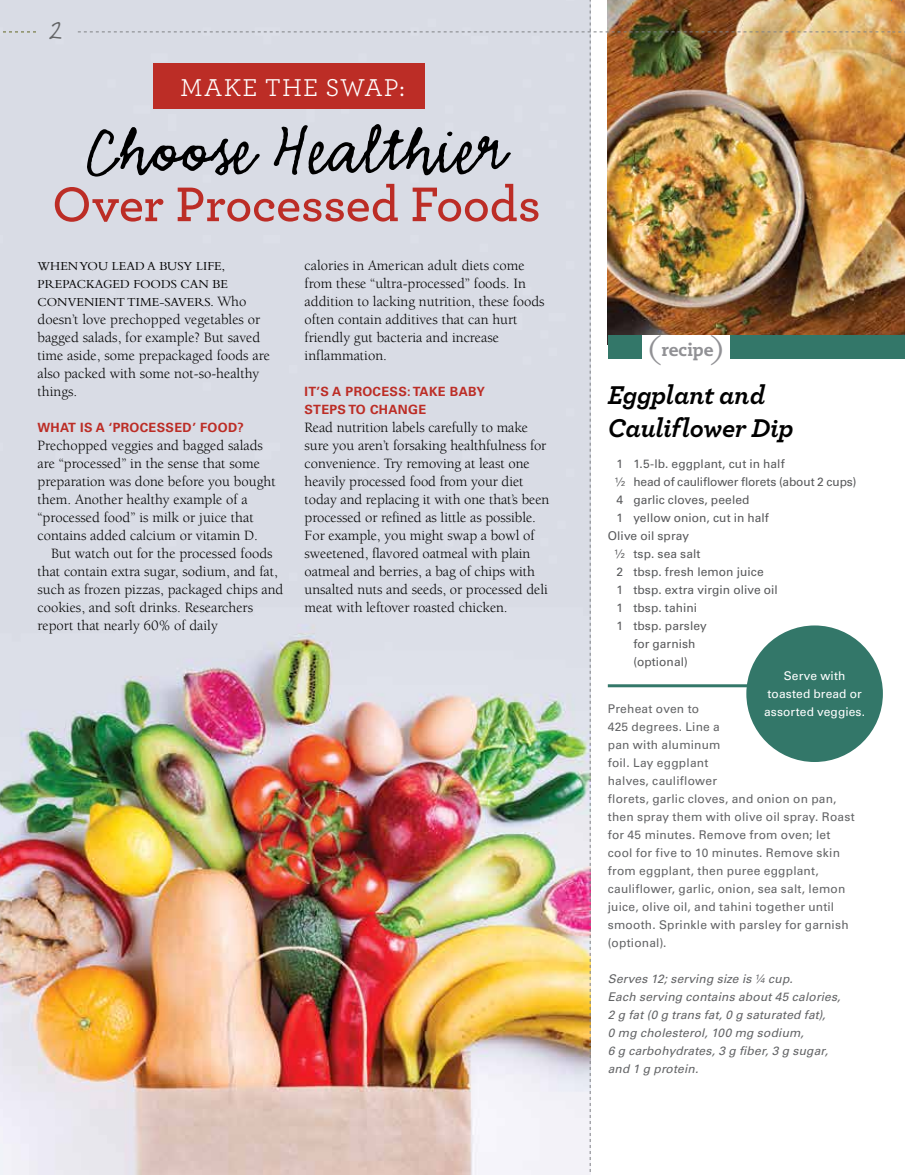
<style>
.page{position:relative;width:905px;height:1175px;background:#fff}
.page>*{position:absolute;margin:0;border:0;box-sizing:border-box;transform-origin:0 0}
.t1{font:73.5px "Emmascript MVB Std";color:#000}
.t2{font:600 51px "Archer";letter-spacing:-.005em;color:#bc2d26}
.t3{font:italic 700 27px/33px "Archer";letter-spacing:-.015em;color:#000}
.t4{font:27px "GFY Ralston";color:#636466}
.t5{font:25.5px "Archer";letter-spacing:.045em;color:#fff}
.t6{font:800 17.1px "Caecilia LT Std";color:#919195}
.t7{font:14.7px/18px "Berkeley Std";color:#000}
.t8{font:12.75px/18px "Bembo Std";color:#000}
.t9{font:700 12.75px/18px "Univers LT Std";letter-spacing:.025em;color:#bc2d26}
.t10{font:12px/18px "Univers LT Std";letter-spacing:.015em;color:#636466}
.t11{font:12px "Univers LT Std";letter-spacing:.005em;color:#58595b}
.t12{font:italic 12px/18px "Univers LT Std";letter-spacing:.015em;color:#636466}
.t13{font:12px/18px "Univers LT Std";letter-spacing:.01em;color:#fff;text-align:center}
.t14{font:12px "Univers LT Std";letter-spacing:-.015em;color:#58595b}
.s1{font-family:"Berkeley Std";font-size:14.7px}
.s2{font-family:"Modern";font-weight:400;font-size:35.25px}
</style>
<div class="page">
<img style="left:0;top:0;width:78px;height:1174px">
<svg style="left:0;top:32px;width:36px;height:1px"></svg>
<img style="left:78px;top:0;width:827px;height:1175px">
<h3 class="t4" style="left:49px;top:12px;width:14px">2</h3>
<h3 class="t5" style="left:180px;top:70px;width:226px">MAKE THE SWAP:</h3>
<h1 class="t1" style="left:87px;top:110px;width:420px">Choose Healthier</h1>
<h2 class="t2" style="left:52px;top:166px;width:490px">Over Processed Foods</h2>
<p class="t8" style="left:37px;top:257px;width:210px">WHEN YOU LEAD A BUSY LIFE,<br>PREPACKAGED FOODS CAN BE<br>CONVENIENT TIME-SAVERS. <span class="s1">Who</span></p>
<p class="t7" style="left:37px;top:311px;width:234px">doesn’t love prechopped vegetables or bagged salads, for example? But saved time aside, some prepackaged foods are also packed with some not-so-healthy things.</p>
<p class="t9" style="left:37px;top:419px;width:208px">WHAT IS A ‘PROCESSED’ FOOD?</p>
<p class="t7" style="left:37px;top:437px;width:240px">Prechopped veggies and bagged salads are “processed” in the sense that some preparation was done before you bought them. Another healthy example of a “processed food” is milk or juice that contains added calcium or vitamin D.</p>
<p class="t7" style="left:37px;top:545px;width:247px;text-indent:13px">But watch out for the processed foods that contain extra sugar, sodium, and fat, such as frozen pizzas, packaged chips and cookies, and soft drinks. Researchers report that nearly 60% of daily</p>
<p class="t7" style="left:304px;top:257px;width:241px">calories in American adult diets come from these “ultra-processed” foods. In addition to lacking nutrition, these foods often contain additives that can hurt friendly gut bacteria and increase inflammation.</p>
<p class="t9" style="left:304px;top:383px;width:182px">IT’S A PROCESS: TAKE BABY<br>STEPS TO CHANGE</p>
<p class="t7" style="left:304px;top:419px;width:246px">Read nutrition labels carefully to make sure you aren’t forsaking healthfulness for convenience. Try removing at least one heavily processed food from your diet today and replacing it with one that’s been processed or refined as little as possible.<br>For example, you might swap a bowl of sweetened, flavored oatmeal with plain oatmeal and berries, a bag of chips with unsalted nuts and seeds, or processed deli meat with leftover roasted chicken.</p>
<p class="t6" style="left:649px;top:339px;width:75px"><span class="s2">(</span>recipe<span class="s2">)</span></p>
<h3 class="t3" style="left:607px;top:377px;width:187px">Eggplant and<br>Cauliflower Dip</h3>
<p class="t11" style="left:616px;top:457px;width:170px">1 1.5-lb. eggplant, cut in half</p>
<p class="t14" style="left:615px;top:475px;width:243px">½ head of cauliflower florets (about 2 cups)</p>
<p class="t11" style="left:616px;top:493px;width:134px">4 garlic cloves, peeled</p>
<p class="t11" style="left:616px;top:511px;width:154px">1 yellow onion, cut in half</p>
<p class="t11" style="left:607px;top:529px;width:83px">Olive oil spray</p>
<p class="t11" style="left:615px;top:547px;width:87px">½ tsp. sea salt</p>
<p class="t11" style="left:616px;top:565px;width:149px">2 tbsp. fresh lemon juice</p>
<p class="t11" style="left:616px;top:583px;width:163px">1 tbsp. extra virgin olive oil</p>
<p class="t11" style="left:616px;top:601px;width:82px">1 tbsp. tahini</p>
<p class="t11" style="left:616px;top:619px;width:92px">1 tbsp. parsley</p>
<p class="t11" style="left:633px;top:637px;width:64px">for garnish</p>
<p class="t11" style="left:633px;top:655px;width:56px">(optional)</p>
<p class="t10" style="left:607px;top:699px;width:248px">Preheat oven to<br>425 degrees. Line a<br>pan with aluminum<br>foil. Lay eggplant<br>halves, cauliflower<br>florets, garlic cloves, and onion on pan, then spray them with olive oil spray. Roast for 45 minutes. Remove from oven; let cool for five to 10 minutes. Remove skin from eggplant, then puree eggplant, cauliflower, garlic, onion, sea salt, lemon juice, olive oil, and tahini together until smooth. Sprinkle with parsley for garnish (optional).</p>
<p class="t12" style="left:607px;top:969px;width:234px">Serves 12; serving size is ¼ cup.<br>Each serving contains about 45 calories,<br>2 g fat (0 g trans fat, 0 g saturated fat),<br>0 mg cholesterol, 100 mg sodium,<br>6 g carbohydrates, 3 g fiber, 3 g sugar, and 1 g protein.</p>
<p class="t13" style="left:764px;top:666px;width:103px">Serve with toasted bread or assorted veggies.</p>
</div>
